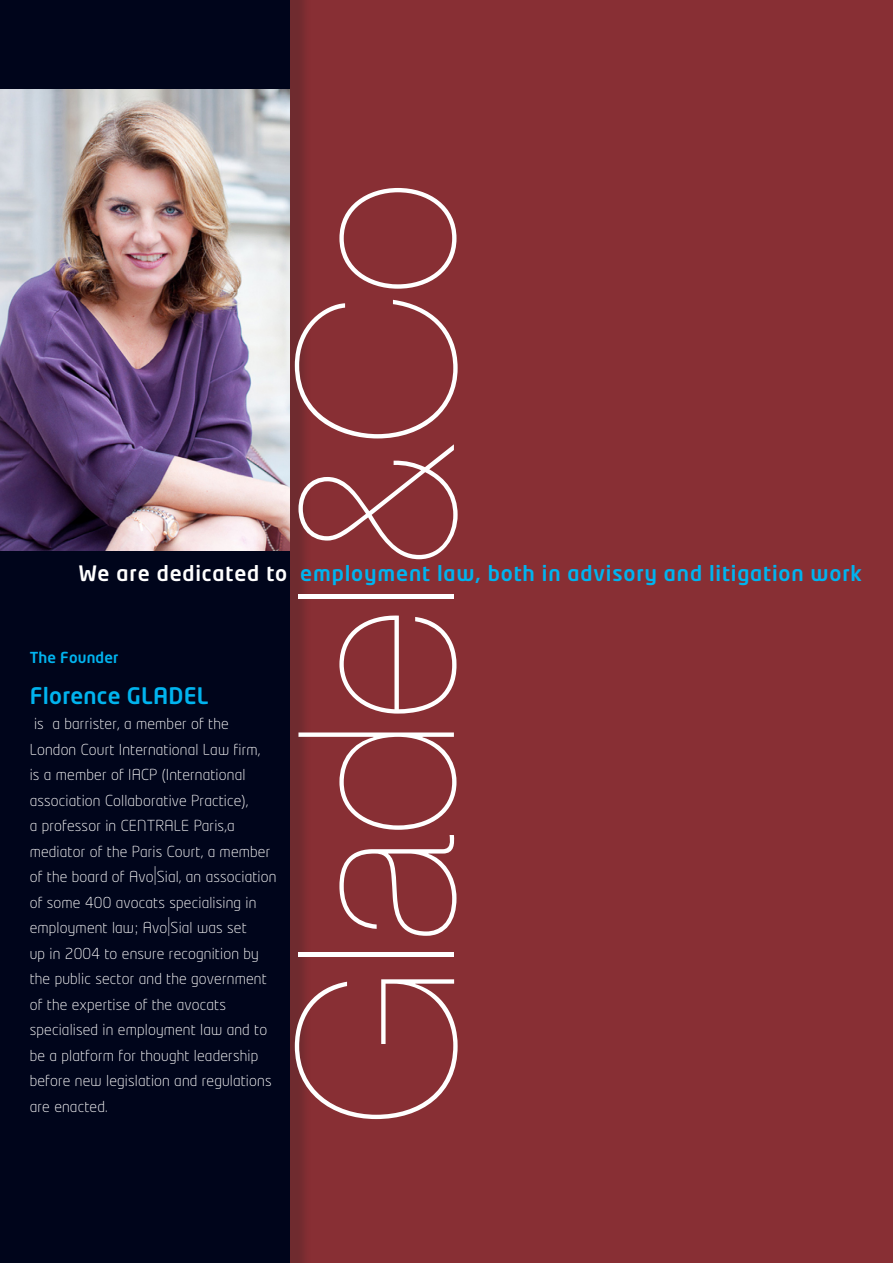
<style>
.page{position:relative;width:893px;height:1263px;background:#882f34}
.page>*{position:absolute;margin:0;border:0;box-sizing:border-box;transform-origin:0 0}
.t1{font:200 217.65px "Helvetica Neue LT Std";color:#fff}
.t2{font:500 22.5px "Neo Tech";letter-spacing:.01em;color:#00b4ef}
.t3{font:500 21px "Neo Tech";letter-spacing:.04em;color:#00b4ef}
.t4{font:300 15px/25.5px "Neo Tech";letter-spacing:.01em;color:#fff}
.t5{font:500 15px "Neo Tech";letter-spacing:.01em;color:#00b4ef}
.s1{color:#fff}
.s2{font-size:25.5px}
.s3{font-family:"Helvetica Neue LT Std";font-weight:100}
</style>
<div class="page">
<div style="left:0;top:0;width:312px;height:1263px;background:#231f20;opacity:.25"></div>
<div style="left:0;top:0;width:289px;height:1263px;background:#00051b"></div>
<img style="left:0;top:89px;width:289px;height:461px">
<p class="t1" style="left:251px;top:1126px;width:946px;rotate:-90deg">Gladel&amp;Co</p>
<p class="t3" style="left:79px;top:564px;width:785px"><span class="s1">We are dedicated to</span> employment law, both in advisory and litigation work</p>
<p class="t5" style="left:30px;top:651px;width:90px">The Founder</p>
<p class="t2" style="left:30px;top:686px;width:180px">Florence GLADEL</p>
<p class="t4" style="left:30px;top:712px;width:248px">is a barrister, a member of the<br>London Court International Law firm,<br>is a member of IACP (International association Collaborative Practice),<br>a professor in CENTRALE Paris,a mediator of the Paris Court, a member of the board of Avo<span class="s2">I</span>Sial, an association of some 400 avocats specialising in employment law<span class="s3">;</span> Avo<span class="s2">I</span>Sial was set<br>up in 2004 to ensure recognition by the public sector and the government of the expertise of the avocats specialised in employment law and to be a platform for thought leadership before new legislation and regulations are enacted.</p>
</div>
